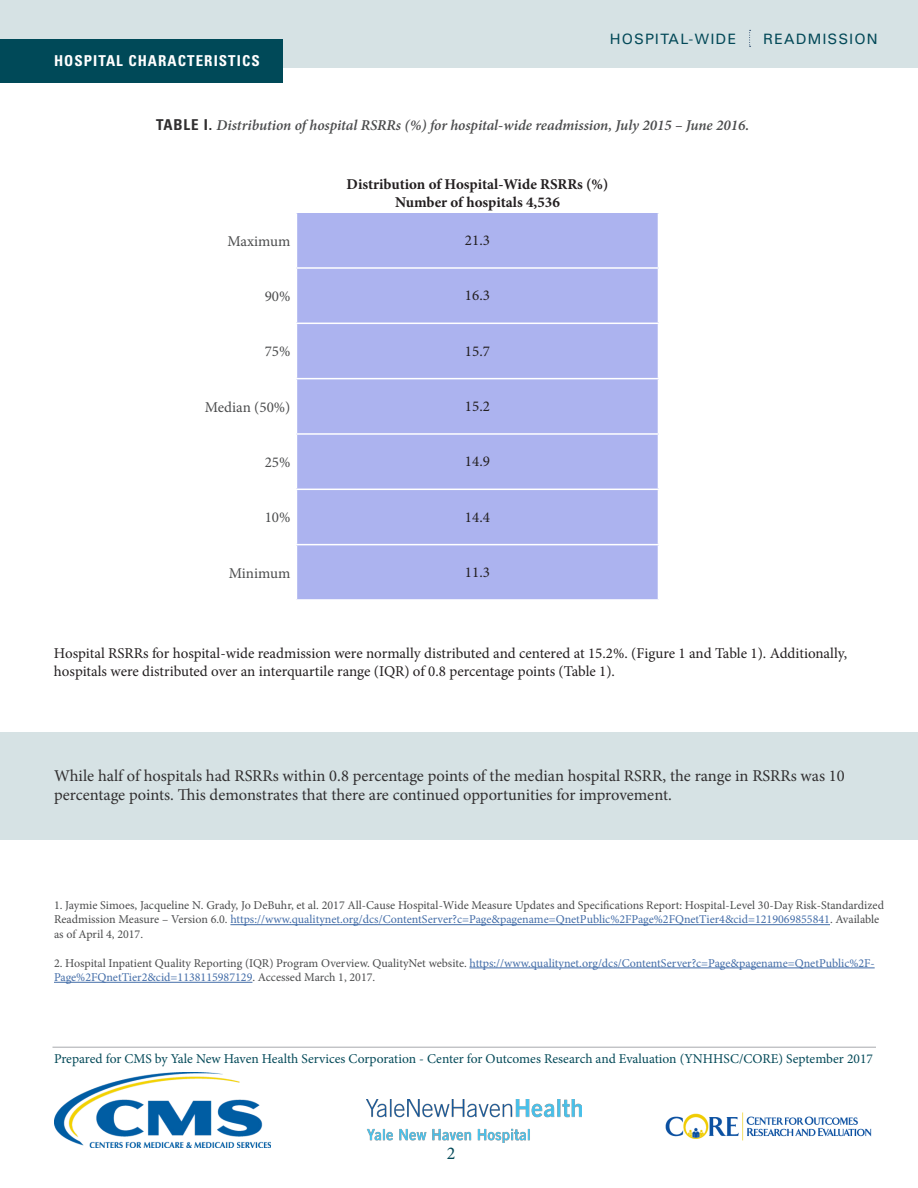
<style>
.page{position:relative;width:918px;height:1188px;background:#fff}
.page>*{position:absolute;margin:0;border:0;box-sizing:border-box;transform-origin:0 0}
.t1{font:18px "Minion Pro";color:#034958}
.t2{font:16.5px/19.8px "Minion Pro";color:#312f30}
.t3{font:15px/18px "Minion Pro";letter-spacing:-.005em;color:#231f20}
.t4{font:italic 600 15px "Minion Pro";letter-spacing:-.005em;color:#4b4c4d}
.t5{font:700 15px/18px "Minion Pro";color:#231f20;text-align:center}
.t6{font:15px "Minion Pro";color:#4b4c4d}
.t7{font:15px "Univers";letter-spacing:.07em;color:#034958}
.t8{font:700 condensed 15px "Univers";letter-spacing:.07em;color:#fff}
.t9{font:13.5px "Minion Pro";color:#034958}
.t10{font:12px/14.4px "Minion Pro";color:#4b4c4d}
.t11{font:12px/14.4px "Minion Pro";color:#436da8}
.s1{font-family:"Univers";font-weight:700;font-style:normal;font-stretch:condensed;color:#312f30}
.s2{color:#436da8}
.s3{color:#4b4c4d}
</style>
<div class="page">
<hr style="left:230px;top:924px;width:600px;height:1px;background:#436da8">
<hr style="left:470px;top:968px;width:405px;height:1px;background:#436da8">
<hr style="left:54px;top:982px;width:198px;height:1px;background:#436da8">
<div style="left:0;top:0;width:918px;height:68px;background:#d6e2e4"></div>
<svg style="left:749px;top:30px;width:2px;height:17px"></svg>
<div style="left:0;top:733px;width:918px;height:107px;background:#d6e2e4"></div>
<hr style="left:52px;top:1047px;width:824px;height:1px;background:#a8a9ad">
<div style="left:0;top:39px;width:283px;height:43px;background:#004958"></div>
<div style="left:296px;top:213px;width:362px;height:55px;background:#acb3ef"></div>
<div style="left:296px;top:268px;width:362px;height:55px;background:#acb3ef"></div>
<div style="left:296px;top:323px;width:362px;height:56px;background:#acb3ef"></div>
<div style="left:296px;top:379px;width:362px;height:55px;background:#acb3ef"></div>
<div style="left:296px;top:434px;width:362px;height:55px;background:#acb3ef"></div>
<div style="left:296px;top:489px;width:362px;height:56px;background:#acb3ef"></div>
<div style="left:296px;top:545px;width:362px;height:55px;background:#acb3ef"></div>
<hr style="left:296px;top:213px;width:1px;height:54px;background:#fff">
<hr style="left:296px;top:267px;width:363px;height:2px;background:#fff">
<hr style="left:296px;top:269px;width:1px;height:54px;background:#fff">
<hr style="left:296px;top:323px;width:363px;height:1px;background:#fff">
<hr style="left:296px;top:324px;width:1px;height:54px;background:#fff">
<hr style="left:296px;top:378px;width:363px;height:1px;background:#fff">
<hr style="left:296px;top:379px;width:1px;height:54px;background:#fff">
<hr style="left:296px;top:433px;width:363px;height:2px;background:#fff">
<hr style="left:296px;top:435px;width:1px;height:54px;background:#fff">
<hr style="left:296px;top:489px;width:363px;height:1px;background:#fff">
<hr style="left:296px;top:490px;width:1px;height:54px;background:#fff">
<hr style="left:296px;top:544px;width:363px;height:1px;background:#fff">
<hr style="left:296px;top:545px;width:1px;height:54px;background:#fff">
<hr style="left:296px;top:599px;width:363px;height:2px;background:#fff">
<img style="left:54px;top:1073px;width:216px;height:75px">
<img style="left:665px;top:1112px;width:207px;height:29px">
<img style="left:366px;top:1099px;width:216px;height:43px">
<p class="t8" style="left:54px;top:51px;width:207px">HOSPITAL CHARACTERISTICS</p>
<p class="t7" style="left:610px;top:29px;width:128px">HOSPITAL-WIDE</p>
<p class="t7" style="left:763px;top:29px;width:116px">READMISSION</p>
<p class="t4" style="left:156px;top:115px;width:595px"><span class="s1">TABLE I.</span> Distribution of hospital RSRRs (%) for hospital-wide readmission, July 2015 – June 2016.</p>
<p class="t5" style="left:347px;top:175px;width:263px">Distribution of Hospital-Wide RSRRs (%)<br>Number of hospitals 4,536</p>
<p class="t6" style="left:227px;top:231px;width:65px">Maximum</p>
<p class="t3" style="left:465px;top:231px;width:27px">21.3</p>
<p class="t6" style="left:265px;top:286px;width:27px">90%</p>
<p class="t3" style="left:465px;top:287px;width:27px">16.3</p>
<p class="t6" style="left:265px;top:342px;width:27px">75%</p>
<p class="t3" style="left:465px;top:342px;width:27px">15.7</p>
<p class="t6" style="left:205px;top:397px;width:87px">Median (50%)</p>
<p class="t3" style="left:465px;top:397px;width:27px">15.2</p>
<p class="t6" style="left:265px;top:452px;width:27px">25%</p>
<p class="t3" style="left:465px;top:453px;width:27px">14.9</p>
<p class="t6" style="left:265px;top:508px;width:27px">10%</p>
<p class="t3" style="left:465px;top:508px;width:27px">14.4</p>
<p class="t6" style="left:229px;top:563px;width:63px">Minimum</p>
<p class="t3" style="left:465px;top:563px;width:27px">11.3</p>
<p class="t3" style="left:54px;top:645px;width:795px">Hospital RSRRs for hospital-wide readmission were normally distributed and centered at 15.2%. (Figure 1 and Table 1). Additionally, hospitals were distributed over an interquartile range (IQR) of 0.8 percentage points (Table 1).</p>
<p class="t2" style="left:54px;top:765px;width:792px">While half of hospitals had RSRRs within 0.8 percentage points of the median hospital RSRR, the range in RSRRs was 10 percentage points. This demonstrates that there are continued opportunities for improvement.</p>
<p class="t10" style="left:54px;top:898px;width:832px">1. Jaymie Simoes, Jacqueline N. Grady, Jo DeBuhr, et al. 2017 All-Cause Hospital-Wide Measure Updates and Specifications Report: Hospital-Level 30-Day Risk-Standardized<br>Readmission Measure – Version 6.0. <span class="s2">https://www.qualitynet.org/dcs/ContentServer?c=Page&amp;pagename=QnetPublic%2FPage%2FQnetTier4&amp;cid=1219069855841</span>. Available as of April 4, 2017.</p>
<p class="t11" style="left:54px;top:956px;width:822px"><span class="s3">2. Hospital Inpatient Quality Reporting (IQR) Program Overview. QualityNet website.</span> https://www.qualitynet.org/dcs/ContentServer?c=Page&amp;pagename=QnetPublic%2F-<br>Page%2FQnetTier2&amp;cid=1138115987129<span class="s3">. Accessed March 1, 2017.</span></p>
<p class="t9" style="left:54px;top:1049px;width:820px">Prepared for CMS by Yale New Haven Health Services Corporation - Center for Outcomes Research and Evaluation (YNHHSC/CORE) September 2017</p>
<h1 class="t1" style="left:447px;top:1141px;width:10px">2</h1>
</div>
